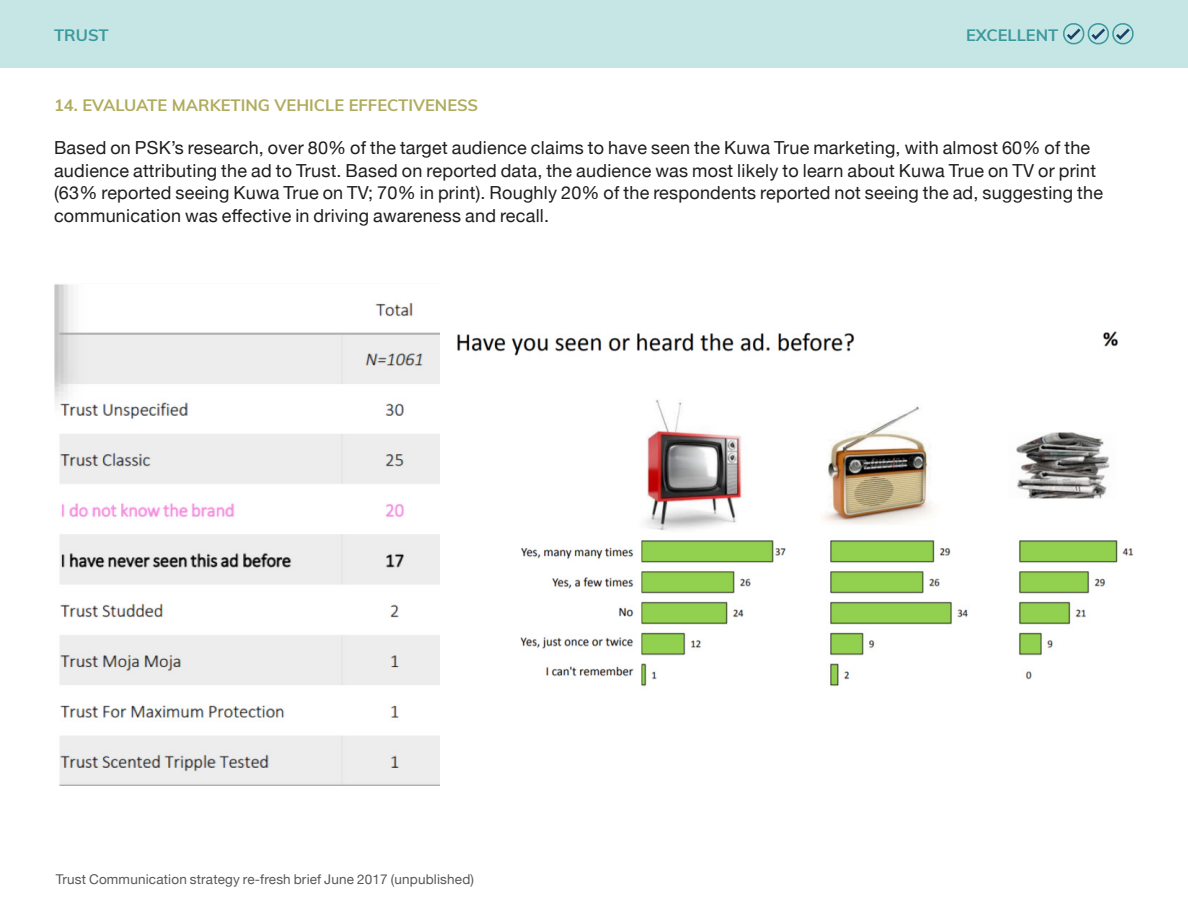
<style>
.page{position:relative;width:1188px;height:918px;background:#fff}
.page>*{position:absolute;margin:0;border:0;box-sizing:border-box;transform-origin:0 0}
.body{font:18px/22.5px "Helvetica Neue";letter-spacing:.015em;color:#201d1e}
.best_practice_header{font:700 16.5px "Muli";color:#b0ac5d}
.t1{font:700 16.5px "Muli";color:#3b9a9e}
.citation{font:13.5px "Helvetica Neue";letter-spacing:.015em;color:#57585a}
</style>
<div class="page">
<div style="left:0;top:0;width:1188px;height:68px;background:#c6e6e5"></div>
<svg style="left:1063px;top:23px;width:71px;height:22px"></svg>
<img style="left:54px;top:284px;width:385px;height:501px">
<img style="left:456px;top:331px;width:678px;height:355px">
<p class="t1" style="left:54px;top:23px;width:56px">TRUST</p>
<p class="t1" style="left:966px;top:23px;width:94px">EXCELLENT</p>
<p class="best_practice_header" style="left:54px;top:93px;width:426px">14. EVALUATE MARKETING VEHICLE EFFECTIVENESS</p>
<p class="body" style="left:54px;top:138px;width:1051px">Based on PSK’s research, over 80% of the target audience claims to have seen the Kuwa True marketing, with almost 60% of the audience attributing the ad to Trust. Based on reported data, the audience was most likely to learn about Kuwa True on TV or print (63% reported seeing Kuwa True on TV; 70% in print). Roughly 20% of the respondents reported not seeing the ad, suggesting the communication was effective in driving awareness and recall.</p>
<p class="citation" style="left:56px;top:870px;width:420px">Trust Communication strategy re-fresh brief June 2017 (unpublished)</p>
</div>
